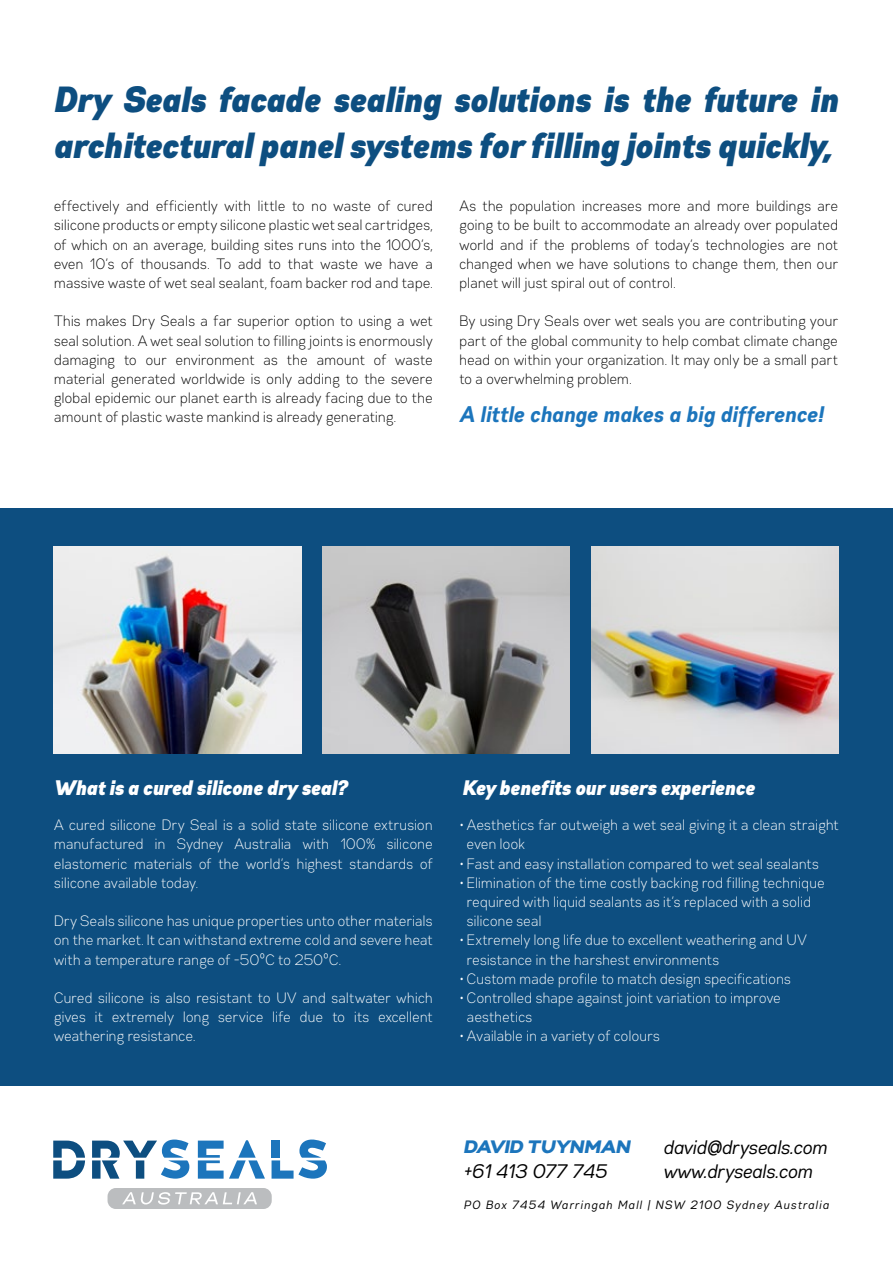
<style>
.page{position:relative;width:893px;height:1263px;background:#fff}
.page>*{position:absolute;margin:0;border:0;box-sizing:border-box;transform-origin:0 0}
.t1{font:36.3px/46px "Gabriel Sans Cond Black Italic";letter-spacing:.005em;color:#0d4e80}
.t2{font:22.5px "Gabriel Sans Cond Bold Italic";letter-spacing:.015em;color:#1c75bc}
.t3{font:21px "Gabriel Sans Cond Black Italic";letter-spacing:.005em;color:#fff}
.t4{font:19.5px/23.4px "Gabriel Sans Cond Normal Italic";color:#000}
.t5{font:18px "Gabriel Sans Black Italic";color:#1c75bc}
.t6{font:15px/19.2px "Gabriel Sans Cond Light";letter-spacing:.025em;color:#000;text-align:justify}
.t7{font:15px/19.2px "Gabriel Sans Cond Light";letter-spacing:.025em;color:#fff}
.t8{font:12px "Gabriel Sans Cond Normal Italic";letter-spacing:.1em;color:#000}
</style>
<div class="page">
<div style="left:1px;top:508px;width:892px;height:578px;background:#0d4e80"></div>
<img style="left:53px;top:547px;width:248px;height:206px">
<img style="left:322px;top:547px;width:248px;height:206px">
<img style="left:591px;top:547px;width:247px;height:206px">
<svg style="left:272px;top:1139px;width:55px;height:39px"></svg>
<svg style="left:198px;top:1140px;width:67px;height:38px"></svg>
<div style="left:108px;top:1188px;width:164px;height:21px;background:#bbbdbf;border-radius:8px"></div>
<svg style="left:122px;top:1192px;width:135px;height:13px"></svg>
<svg style="left:53px;top:1140px;width:32px;height:38px"></svg>
<svg style="left:92px;top:1139px;width:97px;height:39px"></svg>
<h1 class="t1" style="left:54px;top:77px;width:786px">Dry Seals facade sealing solutions is the future in architectural panel systems for filling joints quickly,</h1>
<p class="t6" style="left:54px;top:197px;width:380px">effectively and efficiently with little to no waste of cured silicone products or empty silicone plastic wet seal cartridges, of which on an average, building sites runs into the 1000’s, even 10’s of thousands. To add to that waste we have a massive waste of wet seal sealant, foam backer rod and tape.</p>
<p class="t6" style="left:54px;top:312px;width:380px">This makes Dry Seals a far superior option to using a wet seal solution. A wet seal solution to filling joints is enormously damaging to our environment as the amount of waste material generated worldwide is only adding to the severe global epidemic our planet earth is already facing due to the amount of plastic waste mankind is already generating.</p>
<p class="t6" style="left:460px;top:197px;width:380px">As the population increases more and more buildings are going to be built to accommodate an already over populated world and if the problems of today’s technologies are not changed when we have solutions to change them, then our planet will just spiral out of control.</p>
<p class="t6" style="left:460px;top:312px;width:380px">By using Dry Seals over wet seals you are contributing your part of the global community to help combat climate change head on within your organization. It may only be a small part to a overwhelming problem.</p>
<h2 class="t2" style="left:460px;top:401px;width:365px">A little change makes a big difference!</h2>
<h3 class="t3" style="left:54px;top:775px;width:296px">What is a cured silicone dry seal?</h3>
<p class="t7" style="left:54px;top:816px;width:380px;text-align:justify">A cured silicone Dry Seal is a solid state silicone extrusion manufactured in Sydney Australia with 100% silicone elastomeric materials of the world’s highest standards of silicone available today.</p>
<p class="t7" style="left:54px;top:912px;width:380px;text-align:justify">Dry Seals silicone has unique properties unto other materials on the market. It can withstand extreme cold and severe heat with a temperature range of -50ºC to 250ºC.</p>
<p class="t7" style="left:54px;top:988px;width:380px;text-align:justify">Cured silicone is also resistant to UV and saltwater which gives it extremely long service life due to its excellent weathering resistance.</p>
<h3 class="t3" style="left:463px;top:775px;width:294px">Key benefits our users experience</h3>
<p class="t7" style="left:467px;top:816px;width:373px;text-indent:-7px">• Aesthetics far outweigh a wet seal giving it a clean straight even look</p>
<p class="t7" style="left:460px;top:854px;width:360px">• Fast and easy installation compared to wet seal sealants</p>
<p class="t7" style="left:467px;top:873px;width:359px;text-indent:-7px">• Elimination of the time costly backing rod filling technique required with liquid sealants as it’s replaced with a solid silicone seal</p>
<p class="t7" style="left:467px;top:931px;width:341px;text-indent:-7px">• Extremely long life due to excellent weathering and UV resistance in the harshest environments</p>
<p class="t7" style="left:460px;top:969px;width:332px">• Custom made profile to match design specifications</p>
<p class="t7" style="left:467px;top:988px;width:315px;text-indent:-7px">• Controlled shape against joint variation to improve aesthetics</p>
<p class="t7" style="left:460px;top:1027px;width:201px">• Available in a variety of colours</p>
<p class="t5" style="left:464px;top:1136px;width:168px">DAVID TUYNMAN</p>
<h3 class="t4" style="left:464px;top:1159px;width:145px">+61 413 077 745</h3>
<h3 class="t4" style="left:664px;top:1136px;width:165px">david@dryseals.com www.dryseals.com</h3>
<p class="t8" style="left:464px;top:1198px;width:367px">PO Box 7454 Warringah Mall | NSW 2100 Sydney Australia</p>
</div>
